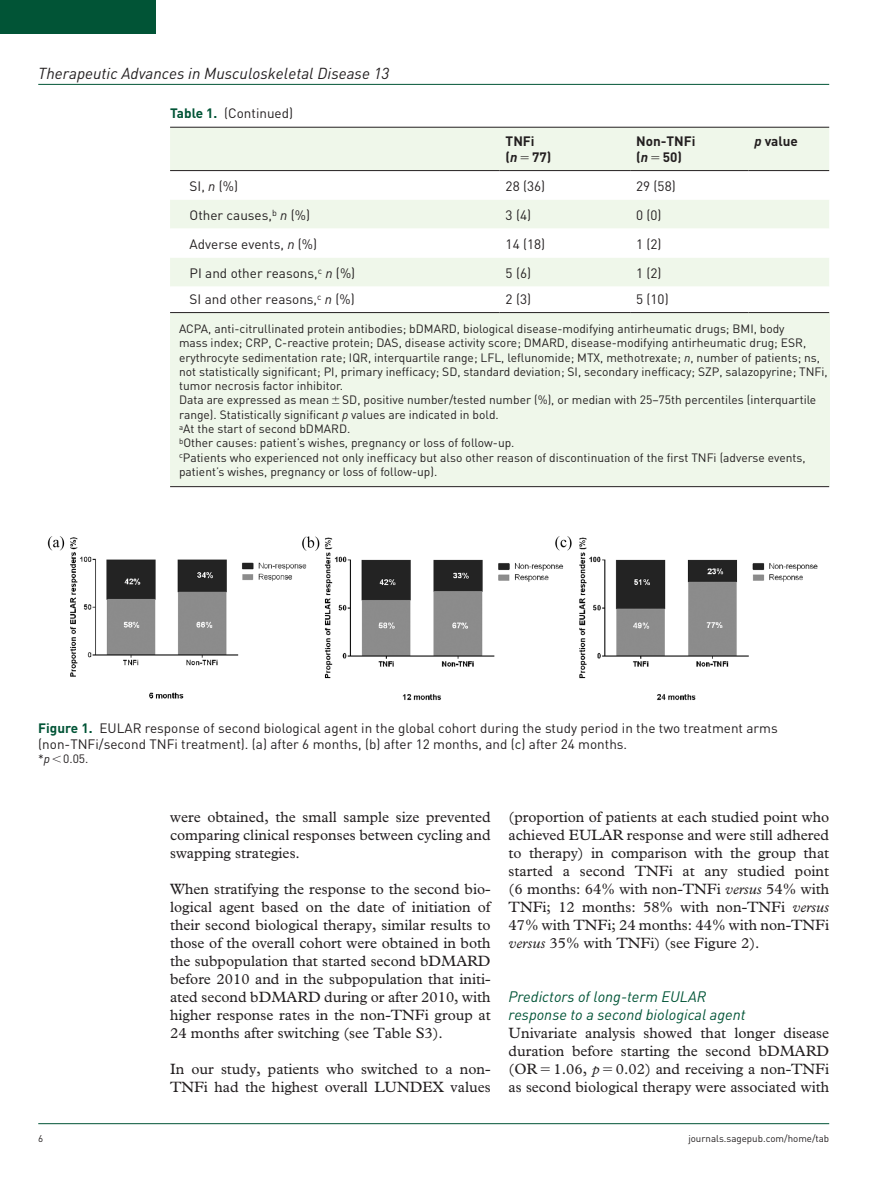
<style>
.page{position:relative;width:893px;height:1191px;background:#fff}
.page>*{position:absolute;margin:0;border:0;box-sizing:border-box;transform-origin:0 0}
.t1{font:italic 15.75px "DIN";color:#231f20}
.t2{font:15px/18px "Plantin Std";color:#231f20;text-align:justify}
.t3{font:italic 15px/18px "DIN";color:#015436}
.t4{font:13.5px/15.8px "DIN";color:#231f20}
.t5{font:700 13.5px/15.8px "DIN";color:#231f20}
.t6{font:12px/14.2px "DIN";color:#231f20}
.t7{font:9.75px "DIN";color:#231f20}
.s1{font-weight:700;color:#015436}
.s2{font-style:italic}
</style>
<div class="page">
<hr style="left:38px;top:84px;width:791px;height:1px;background:#015436">
<hr style="left:38px;top:1123px;width:791px;height:1px;background:#015436">
<div style="left:0;top:0;width:155px;height:34px;background:#015436"></div>
<div style="left:170px;top:314px;width:659px;height:172px;background:#eff7ea"></div>
<img style="left:47px;top:536px;width:771px;height:165px">
<hr style="left:170px;top:486px;width:659px;height:1px;background:#231f20">
<div style="left:170px;top:128px;width:659px;height:42px;background:#eff7ea"></div>
<svg style="left:170px;top:171px;width:659px;height:115px"></svg>
<hr style="left:170px;top:170px;width:330px;height:1px;background:#231f20">
<hr style="left:500px;top:170px;width:130px;height:1px;background:#231f20">
<hr style="left:630px;top:170px;width:118px;height:1px;background:#231f20">
<hr style="left:748px;top:170px;width:81px;height:1px;background:#231f20">
<hr style="left:170px;top:312px;width:330px;height:1px;background:#231f20">
<hr style="left:500px;top:312px;width:130px;height:1px;background:#231f20">
<hr style="left:630px;top:312px;width:118px;height:1px;background:#231f20">
<hr style="left:748px;top:312px;width:81px;height:1px;background:#231f20">
<hr style="left:170px;top:127px;width:659px;height:1px;background:#231f20">
<svg style="left:521px;top:156px;width:8px;height:3px"></svg>
<svg style="left:651px;top:156px;width:8px;height:3px"></svg>
<p class="t1" style="left:38px;top:63px;width:353px">Therapeutic Advances in Musculoskeletal Disease 13</p>
<p class="t4" style="left:170px;top:105px;width:125px"><span class="s1">Table 1.</span> (Continued)</p>
<p class="t5" style="left:506px;top:132px;width:47px">TNFi<br>(<span class="s2">n</span> 77)</p>
<p class="t5" style="left:636px;top:132px;width:61px">Non-TNFi (<span class="s2">n</span> 50)</p>
<p class="t5" style="left:754px;top:132px;width:45px"><span class="s2">p</span> value</p>
<p class="t4" style="left:190px;top:178px;width:50px">SI, <span class="s2">n</span> (%)</p>
<p class="t4" style="left:506px;top:178px;width:41px">28 (36)</p>
<p class="t4" style="left:636px;top:178px;width:41px">29 (58)</p>
<p class="t4" style="left:190px;top:206px;width:122px">Other causes,<sup>b</sup> <span class="s2">n</span> (%)</p>
<p class="t4" style="left:506px;top:206px;width:27px">3 (4)</p>
<p class="t4" style="left:636px;top:206px;width:27px">0 (0)</p>
<p class="t4" style="left:190px;top:235px;width:129px">Adverse events, <span class="s2">n</span> (%)</p>
<p class="t4" style="left:506px;top:235px;width:41px">14 (18)</p>
<p class="t4" style="left:636px;top:235px;width:27px">1 (2)</p>
<p class="t4" style="left:190px;top:264px;width:167px">PI and other reasons,<sup>c</sup> <span class="s2">n</span> (%)</p>
<p class="t4" style="left:506px;top:264px;width:27px">5 (6)</p>
<p class="t4" style="left:636px;top:264px;width:27px">1 (2)</p>
<p class="t4" style="left:190px;top:290px;width:167px">SI and other reasons,<sup>c</sup> <span class="s2">n</span> (%)</p>
<p class="t4" style="left:506px;top:290px;width:27px">2 (3)</p>
<p class="t4" style="left:636px;top:290px;width:34px">5 (10)</p>
<p class="t6" style="left:179px;top:321px;width:650px">ACPA, anti-citrullinated protein antibodies; bDMARD, biological disease-modifying antirheumatic drugs; BMI, body<br>mass index; CRP, C-reactive protein; DAS, disease activity score; DMARD, disease-modifying antirheumatic drug; ESR, erythrocyte sedimentation rate; IQR, interquartile range; LFL, leflunomide; MTX, methotrexate; <span class="s2">n</span>, number of patients; ns, not statistically significant; PI, primary inefficacy; SD, standard deviation; SI, secondary inefficacy; SZP, salazopyrine; TNFi, tumor necrosis factor inhibitor.<br>Data are expressed as mean SD, positive number/tested number (%), or median with 25–75th percentiles (interquartile range). Statistically significant <span class="s2">p</span> values are indicated in bold.<br><sup>a</sup>At the start of second bDMARD.<br><sup>b</sup>Other causes: patient’s wishes, pregnancy or loss of follow-up.<br><sup>c</sup>Patients who experienced not only inefficacy but also other reason of discontinuation of the first TNFi (adverse events, patient’s wishes, pregnancy or loss of follow-up).</p>
<p class="t4" style="left:38px;top:720px;width:741px"><span class="s1">Figure 1.</span> EULAR response of second biological agent in the global cohort during the study period in the two treatment arms (non-TNFi/second TNFi treatment). (a) after 6 months, (b) after 12 months, and (c) after 24 months.</p>
<p class="t6" style="left:38px;top:751px;width:52px">*<span class="s2">p</span> 0.05.</p>
<p class="t2" style="left:170px;top:808px;width:322px">were obtained, the small sample size prevented comparing clinical responses between cycling and swapping strategies.</p>
<p class="t2" style="left:170px;top:880px;width:322px">When stratifying the response to the second bio&shy;logical agent based on the date of initiation of their second biological therapy, similar results to those of the overall cohort were obtained in both the subpopulation that started second bDMARD before 2010 and in the subpopulation that initi&shy;ated second bDMARD during or after 2010, with higher response rates in the non-TNFi group at 24 months after switching (see Table S3).</p>
<p class="t2" style="left:170px;top:1060px;width:322px">In our study, patients who switched to a non-<br>TNFi had the highest overall LUNDEX values</p>
<p class="t2" style="left:509px;top:808px;width:322px">(proportion of patients at each studied point who achieved EULAR response and were still adhered to therapy) in comparison with the group that started a second TNFi at any studied point (6 months: 64% with non-TNFi <span class="s2">versus</span> 54% with TNFi; 12 months: 58% with non-TNFi <span class="s2">versus </span>47% with TNFi; 24 months: 44% with non-TNFi <span class="s2">versus</span> 35% with TNFi) (see Figure 2).</p>
<p class="t3" style="left:509px;top:987px;width:238px">Predictors of long-term EULAR response to a second biological agent</p>
<p class="t2" style="left:509px;top:1024px;width:322px">Univariate analysis showed that longer disease duration before starting the second bDMARD (OR 1.06, <span class="s2">p</span> 0.02) and receiving a non-TNFi as second biological therapy were associated with</p>
<p class="t7" style="left:38px;top:1132px;width:7px">6</p>
<p class="t7" style="left:688px;top:1132px;width:142px">journals.sagepub.com/home/tab</p>
</div>
